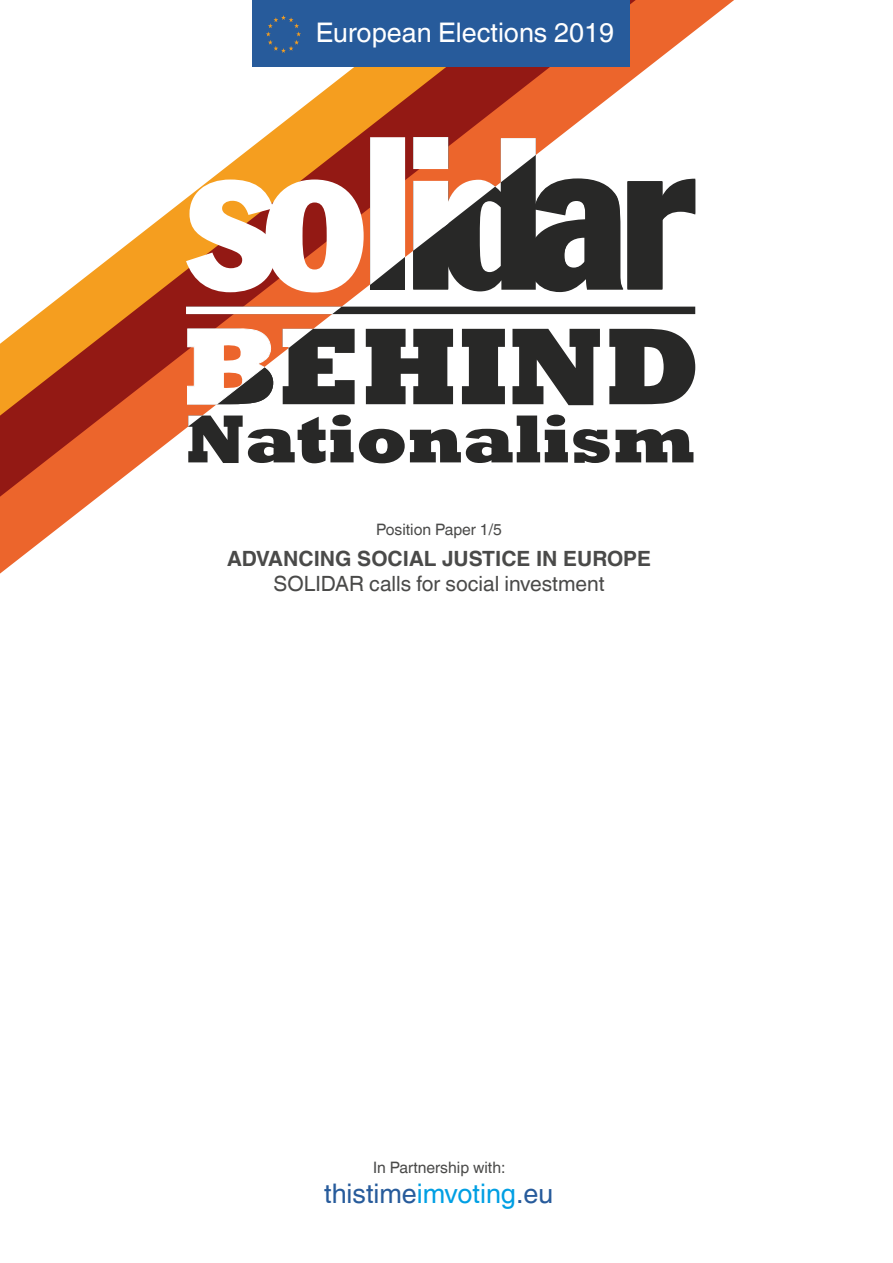
<style>
.page{position:relative;width:893px;height:1263px;background:#fff}
.page>*{position:absolute;margin:0;border:0;box-sizing:border-box;transform-origin:0 0}
.t1{font:800 111px "Rockwell";color:#282827}
.t2{font:800 69px "Rockwell";color:#282827}
.t3{font:27px "Helvetica World";color:#fff}
.t4{font:27px "Helvetica World";color:#275b9b}
.t5{font:21px "Helvetica World";color:#4a4a49}
.t6{font:700 21px "Helvetica World";color:#4a4a49}
.t7{font:15.75px "Helvetica World";color:#4a4a49}
.s1{color:#009fe3}
</style>
<div class="page">
<svg style="left:0;top:0;width:734px;height:574px"></svg>
<div style="left:370px;top:138px;width:35px;height:152px;background:#282827"></div>
<svg style="left:186px;top:180px;width:178px;height:112px"></svg>
<svg style="left:370px;top:137px;width:35px;height:148px;background:#e9e9e9"></svg>
<div style="left:186px;top:307px;width:509px;height:7px;background:#282827"></div>
<svg style="left:413px;top:137px;width:282px;height:155px"></svg>
<svg style="left:185px;top:306px;width:159px;height:9px"></svg>
<div style="left:252px;top:0;width:377px;height:67px;background:#275b9b"></div>
<svg style="left:266px;top:15px;width:35px;height:38px"></svg>
<svg style="left:187px;top:329px;width:85px;height:76px"></svg>
<svg style="left:188px;top:416px;width:14px;height:10px"></svg>
<svg style="left:283px;top:329px;width:30px;height:19px"></svg>
<h3 class="t3" style="left:316px;top:17px;width:300px">European Elections 2019</h3>
<h1 class="t1" style="left:183px;top:303px;width:519px">BEHIND</h1>
<h2 class="t2" style="left:186px;top:399px;width:511px">Nationalism</h2>
<p class="t7" style="left:376px;top:520px;width:127px">Position Paper 1/5</p>
<h3 class="t6" style="left:227px;top:546px;width:426px">ADVANCING SOCIAL JUSTICE IN EUROPE</h3>
<h3 class="t5" style="left:273px;top:572px;width:333px">SOLIDAR calls for social investment</h3>
<p class="t7" style="left:373px;top:1158px;width:134px">In Partnership with:</p>
<h3 class="t4" style="left:324px;top:1177px;width:231px">thistime<span class="s1">imvoting</span>.eu</h3>
</div>
